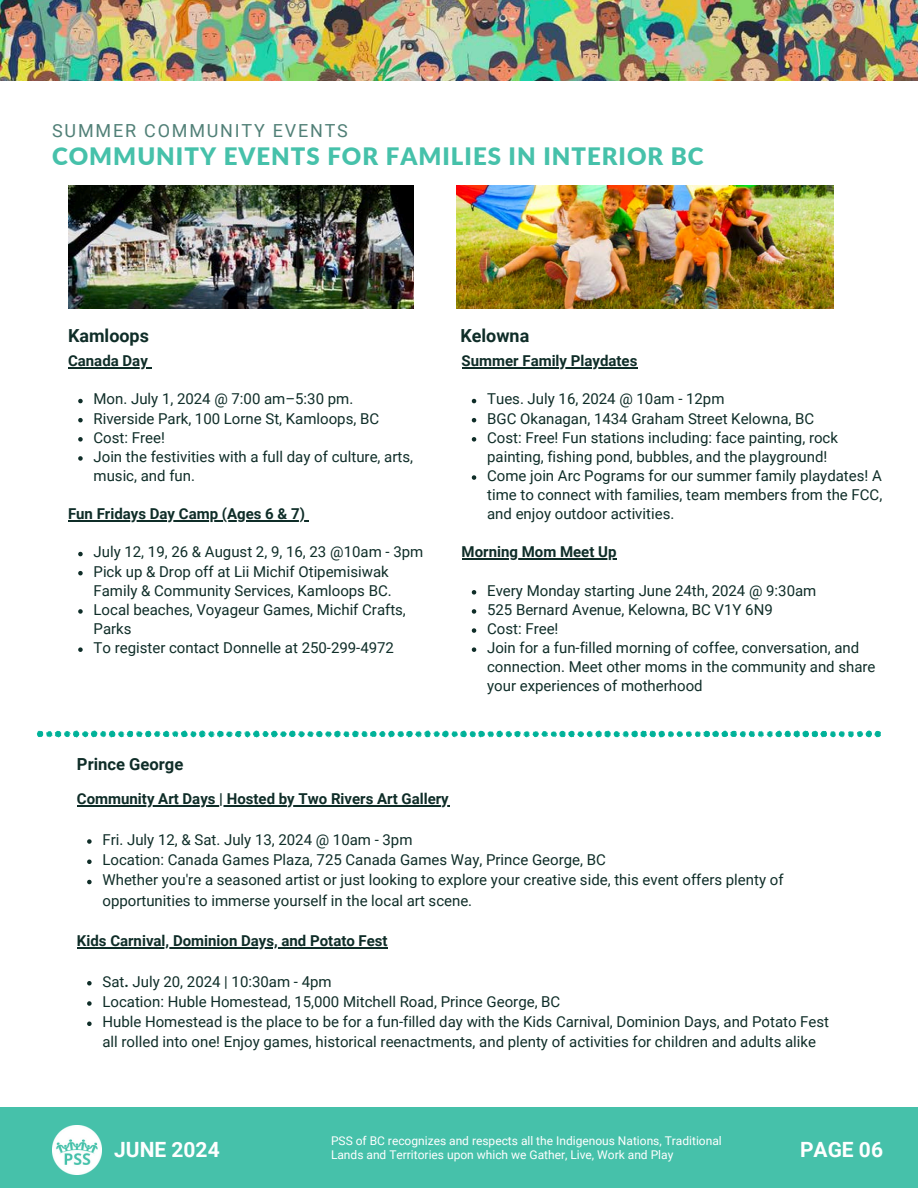
<style>
.page{position:relative;width:918px;height:1188px;background:#fff}
.page>*{position:absolute;margin:0;border:0;box-sizing:border-box;transform-origin:0 0}
.t1{font:900 24px "Lato";letter-spacing:.04em;color:#46c1aa}
.t2{font:700 21px "Roboto";color:#fff}
.t3{font:18px "Roboto";letter-spacing:.1em;color:#518077}
.t4{font:700 18px "Roboto";color:#0f2d28}
.t5{font:700 16.65px "Roboto";color:#0f2d28}
.t6{font:15px/19.2px "Roboto";color:#0f2d28}
.t7{font:700 15px "Roboto";color:#0f2d28}
.t8{font:12px/14px "Roboto";color:#fff}
.s1{font-weight:700}
</style>
<div class="page">
<img style="left:0;top:0;width:918px;height:80px">
<div style="left:0;top:1107px;width:918px;height:81px;background:#46c1aa"></div>
<img style="left:52px;top:1125px;width:50px;height:50px">
<img style="left:68px;top:186px;width:346px;height:123px">
<img style="left:457px;top:186px;width:376px;height:123px">
<hr style="left:68px;top:367px;width:80px;height:1px;background:#0f2d28">
<svg style="left:78px;top:399px;width:5px;height:4px"></svg>
<svg style="left:78px;top:418px;width:5px;height:4px"></svg>
<svg style="left:78px;top:437px;width:5px;height:5px"></svg>
<svg style="left:78px;top:456px;width:5px;height:5px"></svg>
<hr style="left:68px;top:520px;width:237px;height:1px;background:#0f2d28">
<svg style="left:78px;top:552px;width:5px;height:4px"></svg>
<svg style="left:78px;top:571px;width:5px;height:4px"></svg>
<svg style="left:78px;top:609px;width:5px;height:5px"></svg>
<svg style="left:78px;top:647px;width:5px;height:5px"></svg>
<hr style="left:462px;top:367px;width:176px;height:1px;background:#0f2d28">
<svg style="left:472px;top:399px;width:4px;height:4px"></svg>
<svg style="left:472px;top:418px;width:4px;height:4px"></svg>
<svg style="left:472px;top:437px;width:4px;height:5px"></svg>
<svg style="left:472px;top:475px;width:4px;height:5px"></svg>
<hr style="left:462px;top:559px;width:155px;height:1px;background:#0f2d28">
<svg style="left:472px;top:590px;width:4px;height:5px"></svg>
<svg style="left:472px;top:609px;width:4px;height:5px"></svg>
<svg style="left:472px;top:628px;width:4px;height:5px"></svg>
<svg style="left:472px;top:647px;width:4px;height:5px"></svg>
<hr style="left:77px;top:806px;width:372px;height:1px;background:#0f2d28">
<svg style="left:87px;top:839px;width:5px;height:5px"></svg>
<svg style="left:87px;top:860px;width:5px;height:4px"></svg>
<svg style="left:87px;top:880px;width:5px;height:4px"></svg>
<hr style="left:77px;top:947px;width:311px;height:1px;background:#0f2d28">
<svg style="left:87px;top:981px;width:5px;height:5px"></svg>
<svg style="left:87px;top:1001px;width:5px;height:5px"></svg>
<svg style="left:87px;top:1022px;width:5px;height:4px"></svg>
<svg style="left:37px;top:730px;width:844px;height:8px"></svg>
<p class="t3" style="left:52px;top:121px;width:297px">SUMMER COMMUNITY EVENTS</p>
<p class="t1" style="left:52px;top:141px;width:653px">COMMUNITY EVENTS FOR FAMILIES IN INTERIOR BC</p>
<p class="t4" style="left:68px;top:326px;width:82px">Kamloops</p>
<h1 class="t7" style="left:68px;top:352px;width:81px">Canada Day</h1>
<h4 class="t6" style="left:94px;top:390px;width:261px">Mon. July 1, 2024 @ 7:00 am–5:30 pm.</h4>
<h5 class="t6" style="left:94px;top:409px;width:287px">Riverside Park, 100 Lorne St, Kamloops, BC</h5>
<p class="t6" style="left:94px;top:428px;width:73px">Cost: Free!</p>
<p class="t6" style="left:94px;top:447px;width:321px">Join the festivities with a full day of culture, arts, music, and fun.</p>
<p class="t7" style="left:68px;top:505px;width:238px">Fun Fridays Day Camp (Ages 6 &amp; 7)</p>
<p class="t6" style="left:94px;top:543px;width:331px">July 12, 19, 26 &amp; August 2, 9, 16, 23 @10am - 3pm</p>
<h5 class="t6" style="left:94px;top:562px;width:300px">Pick up &amp; Drop off at Lii Michif Otipemisiwak<br>Family &amp; Community Services, Kamloops BC.</h5>
<p class="t6" style="left:94px;top:600px;width:314px">Local beaches, Voyageur Games, Michif Crafts,<br>Parks</p>
<p class="t6" style="left:94px;top:638px;width:302px">To register contact Donnelle at 250-299-4972</p>
<p class="t5" style="left:77px;top:754px;width:108px">Prince George</p>
<p class="t4" style="left:460px;top:325px;width:70px">Kelowna</p>
<h5 class="t7" style="left:462px;top:352px;width:177px">Summer Family Playdates</h5>
<p class="t6" style="left:487px;top:390px;width:239px">Tues. July 16, 2024 @ 10am - 12pm</p>
<p class="t6" style="left:487px;top:409px;width:329px">BGC Okanagan, 1434 Graham Street Kelowna, BC</p>
<p class="t6" style="left:487px;top:428px;width:352px">Cost: Free! Fun stations including: face painting, rock painting, fishing pond, bubbles, and the playground!</p>
<p class="t6" style="left:487px;top:466px;width:397px;text-align:justify">Come join Arc Pograms for our summer family playdates! A time to connect with families, team members from the FCC, and enjoy outdoor activities.</p>
<p class="t7" style="left:462px;top:544px;width:156px">Morning Mom Meet Up</p>
<h4 class="t6" style="left:487px;top:581px;width:331px">Every Monday starting June 24th, 2024 @ 9:30am</h4>
<h5 class="t6" style="left:487px;top:600px;width:287px">525 Bernard Avenue, Kelowna, BC V1Y 6N9</h5>
<p class="t6" style="left:487px;top:619px;width:73px">Cost: Free!</p>
<p class="t6" style="left:487px;top:638px;width:390px">Join for a fun-filled morning of coffee, conversation, and connection. Meet other moms in the community and share your experiences of motherhood</p>
<p class="t7" style="left:77px;top:790px;width:373px">Community Art Days | Hosted by Two Rivers Art Gallery</p>
<h5 class="t6" style="left:102px;top:830px;width:312px">Fri. July 12, &amp; Sat. July 13, 2024 @ 10am - 3pm</h5>
<p class="t6" style="left:102px;top:850px;width:505px">Location: Canada Games Plaza, 725 Canada Games Way, Prince George, BC</p>
<p class="t6" style="left:102px;top:870px;width:683px;line-height:20.2px">Whether you're a seasoned artist or just looking to explore your creative side, this event offers plenty of opportunities to immerse yourself in the local art scene.</p>
<p class="t7" style="left:77px;top:932px;width:312px">Kids Carnival, Dominion Days, and Potato Fest</p>
<p class="t6" style="left:102px;top:972px;width:231px">Sat<span class="s1">.</span> July 20, 2024 | 10:30am - 4pm</p>
<h2 class="t6" style="left:102px;top:992px;width:459px">Location: Huble Homestead, 15,000 Mitchell Road, Prince George, BC</h2>
<p class="t6" style="left:102px;top:1012px;width:728px;line-height:20.2px">Huble Homestead is the place to be for a fun-filled day with the Kids Carnival, Dominion Days, and Potato Fest all rolled into one! Enjoy games, historical reenactments, and plenty of activities for children and adults alike</p>
<p class="t2" style="left:114px;top:1137px;width:107px">JUNE 2024</p>
<h5 class="t8" style="left:331px;top:1133px;width:392px">PSS of BC recognizes and respects all the Indigenous Nations, Traditional<br>Lands and Territories upon which we Gather, Live, Work and Play</h5>
<h4 class="t2" style="left:800px;top:1138px;width:85px">PAGE 06</h4>
</div>
